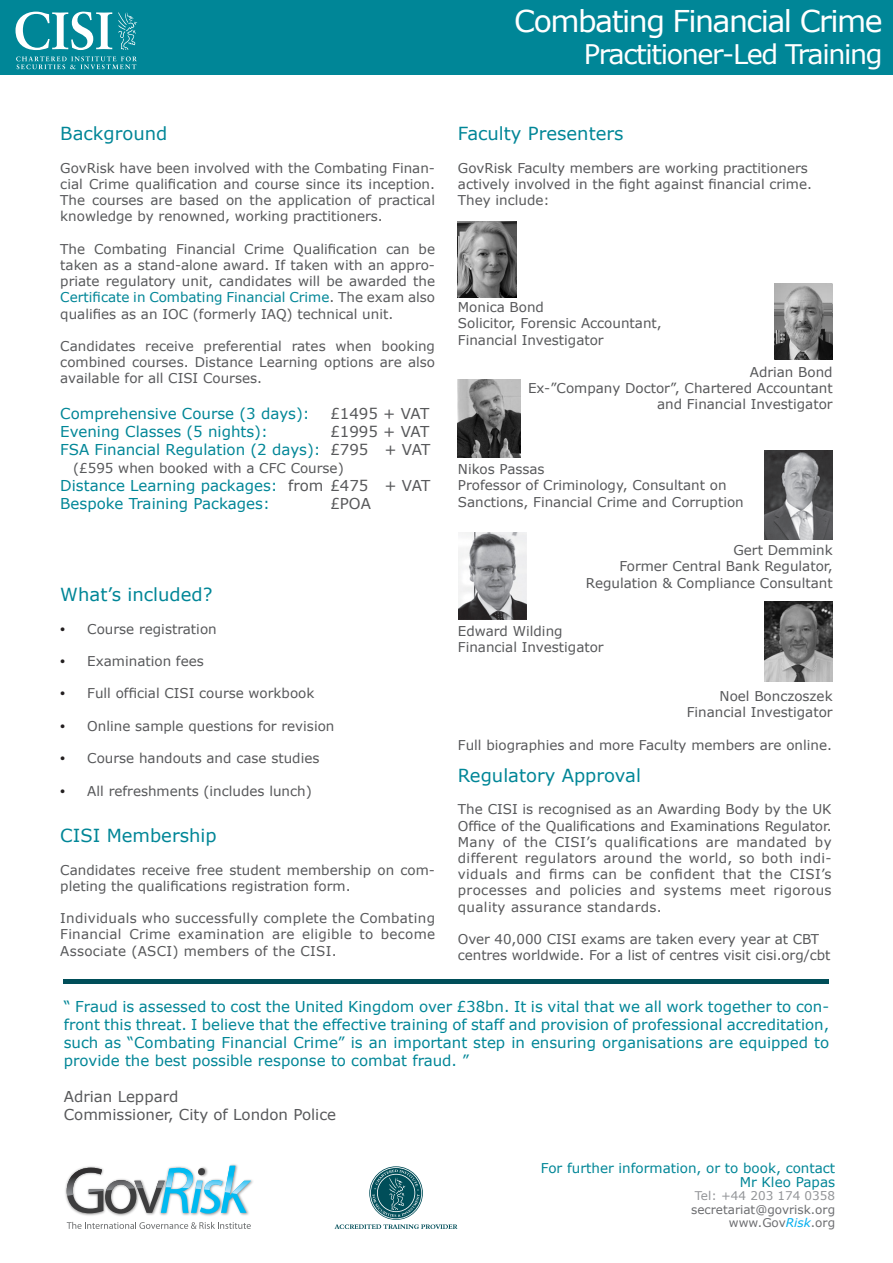
<style>
.page{position:relative;width:893px;height:1263px;background:#fff}
.page>*{position:absolute;margin:0;border:0;box-sizing:border-box;transform-origin:0 0}
.t1{font:30px "Verdana";letter-spacing:-.05em;color:#fff}
.t2{font:27px "Verdana";letter-spacing:-.05em;color:#fff}
.t3{font:18px "Verdana";color:#008697}
.t4{font:15px/18px "Verdana";color:#008697;text-align:right}
.t5{font:15px/18px "Verdana";color:#57585a}
.t6{font:13.5px/16.2px "Verdana";color:#57585a}
.t7{font:13.5px/16.2px "Verdana";color:#58595b;text-align:justify}
.t8{font:13.5px/13.5px "Verdana";color:#008697;text-align:right}
.t9{font:12px/13.5px "Verdana";color:#6c6d70;text-align:right}
.t10{font:12px "Verdana";color:#939598}
.s1{color:#008697}
.s2{color:#58595b}
.s3{color:#57585a}
.s4{font-family:"Myriad Pro";font-size:18px;color:#231f20}
.s5{font-style:italic;color:#00aeef}
</style>
<div class="page">
<svg style="left:67px;top:1222px;width:184px;height:7px"></svg>
<img style="left:65px;top:1182px;width:90px;height:34px">
<img style="left:160px;top:1164px;width:93px;height:52px">
<svg style="left:67px;top:1166px;width:184px;height:47px"></svg>
<svg style="left:369px;top:1166px;width:54px;height:54px"></svg>
<div style="left:370px;top:1167px;width:52px;height:52px;border:2px solid #fff;border-radius:50%"></div>
<svg style="left:335px;top:1224px;width:122px;height:5px"></svg>
<svg style="left:372px;top:1169px;width:47px;height:48px"></svg>
<div style="left:377px;top:1174px;width:38px;height:38px;border:2px solid #fff;border-radius:50%"></div>
<div style="left:0;top:0;width:893px;height:75px;background:#008697"></div>
<div style="left:479px;top:9px;width:404px;height:58px;background:#008697"></div>
<svg style="left:16px;top:12px;width:96px;height:38px"></svg>
<svg style="left:118px;top:12px;width:19px;height:38px"></svg>
<svg style="left:16px;top:56px;width:121px;height:13px"></svg>
<div style="left:64px;top:979px;width:765px;height:5px;background:#004e59"></div>
<img style="left:458px;top:221px;width:58px;height:76px">
<img style="left:774px;top:283px;width:59px;height:76px">
<img style="left:459px;top:532px;width:68px;height:88px">
<img style="left:764px;top:451px;width:69px;height:88px">
<img style="left:458px;top:379px;width:62px;height:78px">
<img style="left:764px;top:602px;width:69px;height:79px">
<h3 class="t3" style="left:60px;top:121px;width:109px">Background</h3>
<p class="t6" style="left:60px;top:160px;width:376px;text-align:justify">GovRisk have been involved with the Combating Finan&shy;cial Crime qualification and course since its inception.<br>The courses are based on the application of practical knowledge by renowned, working practitioners.</p>
<p class="t6" style="left:60px;top:241px;width:376px;text-align:justify">The Combating Financial Crime Qualification can be taken as a stand-alone award. If taken with an appro&shy;priate regulatory unit, candidates will be awarded the <span class="s1">Certificate in Combating Financial Crime</span><span class="s2">. The exam also qualifies as an IOC (formerly IAQ) technical unit.</span></p>
<p class="t7" style="left:60px;top:338px;width:376px">Candidates receive preferential rates when booking combined courses. Distance Learning options are also available for all CISI Courses.</p>
<p class="t4" style="left:60px;top:405px;width:251px">Comprehensive Course (3 days):</p>
<p class="t5" style="left:330px;top:405px;width:100px">£1495 + VAT</p>
<p class="t4" style="left:60px;top:423px;width:209px">Evening Classes (5 nights):</p>
<p class="t4" style="left:60px;top:423px;width:371px"><span class="s3">£1995 + VAT<br></span>FSA Financial Regulation (2 days): <span class="s3">£795 + VAT</span></p>
<p class="t6" style="left:73px;top:460px;width:272px">(£595 when booked with a CFC Course)</p>
<p class="t4" style="left:60px;top:477px;width:371px;text-align:left">Distance Learning packages: <span class="s3">from £475 + VAT<br></span>Bespoke Training Packages:</p>
<p class="t5" style="left:330px;top:495px;width:42px">£POA</p>
<h3 class="t3" style="left:60px;top:582px;width:154px">What’s included?</h3>
<p class="t6" style="left:60px;top:620px;width:158px"><span class="s4">•</span> Course registration</p>
<p class="t6" style="left:60px;top:653px;width:145px"><span class="s4">•</span> Examination fees</p>
<p class="t6" style="left:60px;top:685px;width:256px"><span class="s4">•</span> Full official CISI course workbook</p>
<p class="t6" style="left:60px;top:718px;width:276px"><span class="s4">•</span> Online sample questions for revision</p>
<p class="t6" style="left:60px;top:750px;width:261px"><span class="s4">•</span> Course handouts and case studies</p>
<p class="t6" style="left:60px;top:782px;width:253px"><span class="s4">•</span> All refreshments (includes lunch)</p>
<h3 class="t3" style="left:60px;top:823px;width:158px">CISI Membership</h3>
<p class="t6" style="left:60px;top:861px;width:376px">Candidates receive free student membership on com&shy;pleting the qualifications registration form.</p>
<p class="t6" style="left:60px;top:910px;width:376px;text-align:justify">Individuals who successfully complete the Combating Financial Crime examination are eligible to become Associate (ASCI) members of the CISI.</p>
<h1 class="t1" style="left:514px;top:0;width:370px">Combating Financial Crime</h1>
<h2 class="t2" style="left:584px;top:36px;width:300px">Practitioner-Led Training</h2>
<h3 class="t3" style="left:458px;top:121px;width:167px">Faculty Presenters</h3>
<p class="t6" style="left:458px;top:160px;width:356px">GovRisk Faculty members are working practitioners actively involved in the fight against financial crime.<br>They include:</p>
<p class="t6" style="left:458px;top:299px;width:205px">Monica Bond<br>Solicitor, Forensic Accountant,<br>Financial Investigator</p>
<p class="t6" style="left:528px;top:364px;width:306px;text-align:right">Adrian Bond<br>Ex-”Company Doctor”, Chartered Accountant and Financial Investigator</p>
<p class="t6" style="left:458px;top:461px;width:287px">Nikos Passas<br>Professor of Criminology, Consultant on<br>Sanctions, Financial Crime and Corruption</p>
<p class="t6" style="left:586px;top:542px;width:248px;text-align:right">Gert Demmink<br>Former Central Bank Regulator,<br>Regulation &amp; Compliance Consultant</p>
<p class="t6" style="left:458px;top:623px;width:147px">Edward Wilding<br>Financial Investigator</p>
<p class="t6" style="left:687px;top:688px;width:147px;text-align:right">Noel Bonczoszek<br>Financial Investigator</p>
<p class="t6" style="left:458px;top:736px;width:376px">Full biographies and more Faculty members are online.</p>
<h3 class="t3" style="left:458px;top:763px;width:185px">Regulatory Approval</h3>
<p class="t6" style="left:458px;top:801px;width:375px;text-align:justify">The CISI is recognised as an Awarding Body by the UK Office of the Qualifications and Examinations Regulator.<br>Many of the CISI’s qualifications are mandated by different regulators around the world, so both indi&shy;viduals and firms can be confident that the CISI’s processes and policies and systems meet rigorous quality assurance standards.</p>
<p class="t6" style="left:458px;top:931px;width:374px">Over 40,000 CISI exams are taken every year at CBT centres worldwide. For a list of centres visit cisi.org/cbt</p>
<p class="t4" style="left:64px;top:998px;width:767px;text-align:justify">“ Fraud is assessed to cost the United Kingdom over £38bn. It is vital that we all work together to con&shy;front this threat. I believe that the effective training of staff and provision of professional accreditation, such as “Combating Financial Crime” is an important step in ensuring organisations are equipped to provide the best possible response to combat fraud. ”</p>
<p class="t5" style="left:64px;top:1088px;width:274px">Adrian Leppard<br>Commissioner, City of London Police</p>
<p class="t8" style="left:541px;top:1161px;width:296px">For further information, or to book, contact<br>Mr Kleo Papas</p>
<p class="t10" style="left:695px;top:1187px;width:142px">Tel: +44 203 174 0358</p>
<p class="t9" style="left:691px;top:1202px;width:145px">secretariat@govrisk.org www.Gov<span class="s5">Risk</span>.org</p>
</div>
